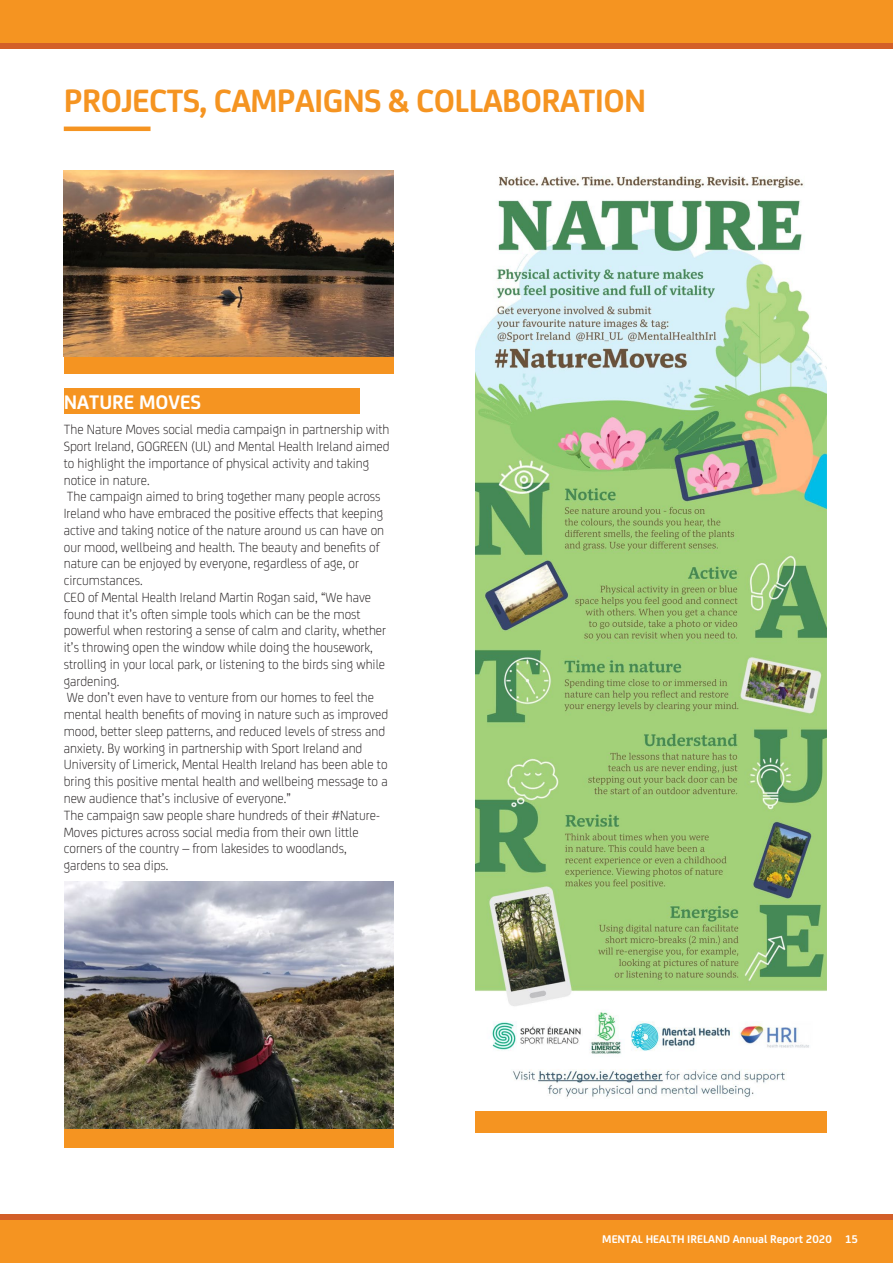
<style>
.page{position:relative;width:893px;height:1263px;background:#fff}
.page>*{position:absolute;margin:0;border:0;box-sizing:border-box;transform-origin:0 0}
.t1{font:700 34.5px "FS Joey";letter-spacing:-.02em;color:#f59421}
.t2{font:700 21px "FS Joey";color:#fff}
.t3{font:300 14.25px/16.8px "FS Joey";color:#231f20}
.t4{font:700 12px "FS Joey";color:#fff}
</style>
<div class="page">
<div style="left:476px;top:1087px;width:351px;height:46px;background:#f59421"></div>
<div style="left:64px;top:1109px;width:329px;height:38px;background:#f59421"></div>
<div style="left:64px;top:335px;width:330px;height:38px;background:#f59421"></div>
<hr style="left:64px;top:127px;width:87px;height:4px;background:#f59421">
<div style="left:64px;top:388px;width:296px;height:26px;background:#f59421"></div>
<img style="left:476px;top:176px;width:351px;height:934px">
<div style="left:0;top:1213px;width:893px;height:43px;background:#d35f28"></div>
<div style="left:0;top:1220px;width:893px;height:43px;background:#f59421"></div>
<div style="left:0;top:7px;width:893px;height:42px;background:#d35f28"></div>
<div style="left:0;top:0;width:893px;height:43px;background:#f59421"></div>
<img style="left:64px;top:881px;width:329px;height:247px">
<img style="left:64px;top:171px;width:330px;height:185px">
<h1 class="t1" style="left:64px;top:74px;width:584px">PROJECTS, CAMPAIGNS &amp; COLLABORATION</h1>
<h2 class="t2" style="left:64px;top:386px;width:139px">NATURE MOVES</h2>
<p class="t3" style="left:64px;top:420px;width:327px">The Nature Moves social media campaign in partnership with Sport Ireland, GOGREEN (UL) and Mental Health Ireland aimed to highlight the importance of physical activity and taking notice in nature.<br>The campaign aimed to bring together many people across Ireland who have embraced the positive effects that keeping active and taking notice of the nature around us can have on our mood, wellbeing and health. The beauty and benefits of nature can be enjoyed by everyone, regardless of age, or circumstances.<br>CEO of Mental Health Ireland Martin Rogan said, “We have found that it’s often simple tools which can be the most powerful when restoring a sense of calm and clarity, whether it’s throwing open the window while doing the housework, strolling in your local park, or listening to the birds sing while gardening.<br>We don’t even have to venture from our homes to feel the mental health benefits of moving in nature such as improved mood, better sleep patterns, and reduced levels of stress and anxiety. By working in partnership with Sport Ireland and University of Limerick, Mental Health Ireland has been able to bring this positive mental health and wellbeing message to a new audience that’s inclusive of everyone.”<br>The campaign saw people share hundreds of their #Nature-Moves pictures across social media from their own little corners of the country – from lakesides to woodlands, gardens to sea dips.</p>
<p class="t4" style="left:602px;top:1230px;width:257px">MENTAL HEALTH IRELAND Annual Report 2020 15</p>
</div>
